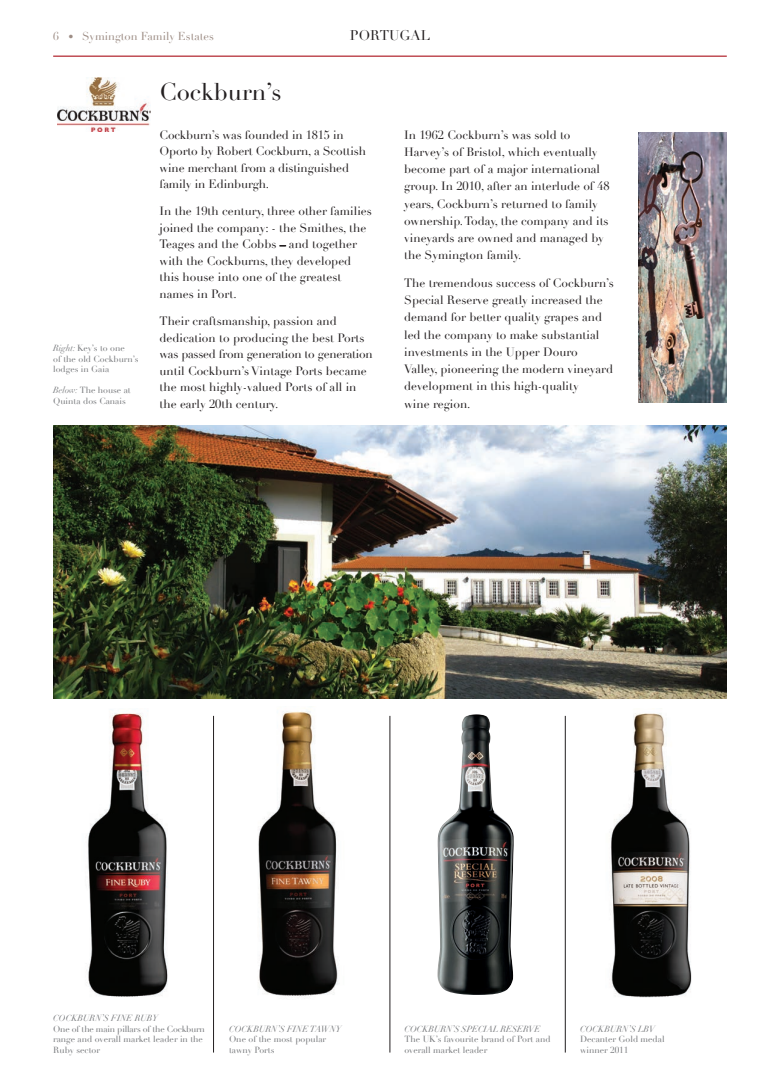
<style>
.page{position:relative;width:780px;height:1088px;background:#fff}
.page>*{position:absolute;margin:0;border:0;box-sizing:border-box;transform-origin:0 0}
.t1{font:23.75px "Didot";color:#231f20}
.t2{font:13.75px "Didot";color:#231f20}
.t3{font:11.88px/17.2px "Didot";color:#231f20}
.t4{font:11.25px "Didot";color:#9d8d85}
.t5{font:8.75px/10.5px "Didot";color:#76787b}
.s1{font-size:10px}
.s2{font-style:italic}
</style>
<div class="page">
<div style="left:50px;top:52px;width:680px;height:9px;background:#fff;opacity:.75"></div>
<hr style="left:53px;top:56px;width:673px;height:1px;background:#b32a33">
<hr style="left:213px;top:716px;width:1px;height:336px;background:#231f20">
<div style="left:385px;top:712px;width:9px;height:344px;background:#fff;opacity:.75"></div>
<hr style="left:389px;top:716px;width:1px;height:336px;background:#231f20">
<div style="left:561px;top:712px;width:8px;height:344px;background:#fff;opacity:.75"></div>
<hr style="left:565px;top:716px;width:1px;height:336px;background:#201d1e">
<img style="left:57px;top:78px;width:93px;height:53px">
<img style="left:86px;top:713px;width:82px;height:284px">
<img style="left:611px;top:713px;width:81px;height:284px">
<img style="left:437px;top:714px;width:77px;height:281px">
<img style="left:258px;top:711px;width:80px;height:288px">
<img style="left:53px;top:425px;width:673px;height:273px">
<img style="left:638px;top:132px;width:88px;height:270px">
<p class="t4" style="left:53px;top:30px;width:162px">6 <span class="s1">•</span> Symington Family Estates</p>
<p class="t2" style="left:350px;top:27px;width:82px">PORTUGAL</p>
<p class="t5" style="left:53px;top:343px;width:87px"><span class="s2">Right:</span> Key’s to one<br>of the old Cockburn’s lodges in Gaia</p>
<p class="t5" style="left:53px;top:385px;width:79px"><span class="s2">Below:</span> The house at<br>Quinta dos Canais</p>
<p class="t1" style="left:159px;top:78px;width:124px">Cockburn’s</p>
<p class="t3" style="left:159px;top:127px;width:208px;line-height:16.5px">Cockburn’s was founded in 1815 in<br>Oporto by Robert Cockburn, a Scottish wine merchant from a distinguished family in Edinburgh.</p>
<p class="t3" style="left:159px;top:203px;width:214px;line-height:16.5px">In the 19th century, three other families joined the company: - the Smithes, the<br>Teages and the Cobbs – and together with the Cockburns, they developed this house into one of the greatest names in Port.</p>
<p class="t3" style="left:159px;top:313px;width:215px;line-height:16.5px">Their craftsmanship, passion and dedication to producing the best Ports was passed from generation to generation until Cockburn’s Vintage Ports became the most highly-valued Ports of all in the early 20th century.</p>
<p class="t3" style="left:404px;top:126px;width:207px">In 1962 Cockburn’s was sold to Harvey’s of Bristol, which eventually become part of a major international group. In 2010, after an interlude of 48 years, Cockburn’s returned to family ownership. Today, the company and its vineyards are owned and managed by the Symington family.</p>
<p class="t3" style="left:404px;top:275px;width:211px">The tremendous success of Cockburn’s Special Reserve greatly increased the demand for better quality grapes and led the company to make substantial investments in the Upper Douro Valley, pioneering the modern vineyard development in this high-quality<br>wine region.</p>
<p class="t5" style="left:53px;top:1013px;width:153px"><span class="s2">COCKBURN’S FINE RUBY<br></span>One of the main pillars of the Cockburn range and overall market leader in the<br>Ruby sector</p>
<p class="t5" style="left:580px;top:1023px;width:86px"><span class="s2">COCKBURN’S LBV<br></span>Decanter Gold medal winner 2011</p>
<p class="t5" style="left:229px;top:1023px;width:114px"><span class="s2">COCKBURN’S FINE TAWNY<br></span>One of the most popular tawny Ports</p>
<p class="t5" style="left:404px;top:1023px;width:148px"><span class="s2">COCKBURN’S SPECIAL RESERVE<br></span>The UK’s favourite brand of Port and overall market leader</p>
</div>
